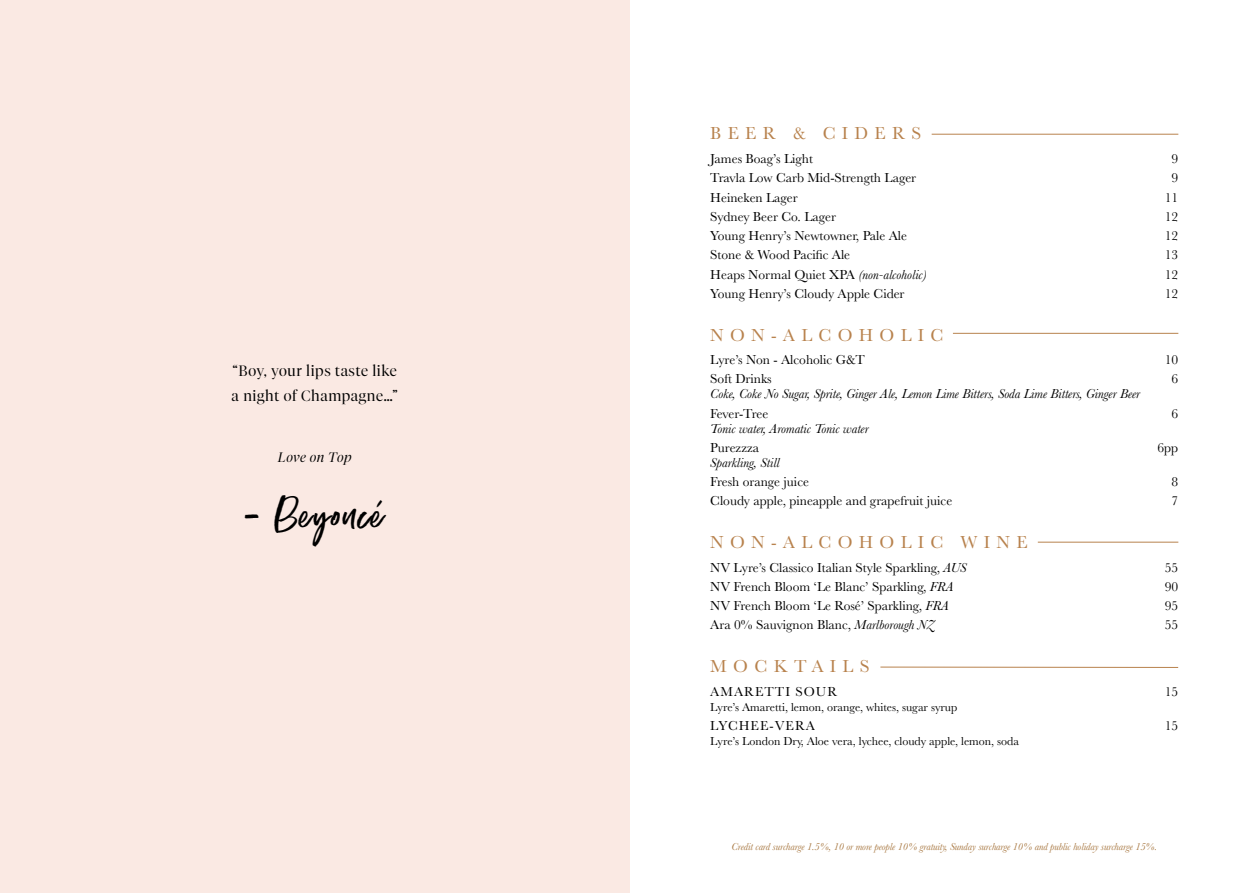
<style>
.page{position:relative;width:1259px;height:893px;background:#fff}
.page>*{position:absolute;margin:0;border:0;box-sizing:border-box;transform-origin:0 0}
.t1{font:41.85px "Moonstone";letter-spacing:.04em;color:#000}
.t2{font:18px "Baskerville";letter-spacing:.35em;color:#b8824d}
.t3{font:300 15px/25.5px "Tiempos Fine";letter-spacing:.04em;color:#000}
.t4{font:italic 300 13.65px "Tiempos Fine";letter-spacing:.04em;color:#000}
.t5{font:13.5px "Baskerville";color:#000}
.t6{font:italic 13.5px "Baskerville";color:#000}
.t7{font:13.5px "Baskerville";letter-spacing:.075em;color:#000}
.t8{font:12px "Baskerville";color:#000}
.t9{font:italic 10.5px "Baskerville";letter-spacing:-.01em;color:#a7763f}
.s1{font-style:italic}
</style>
<div class="page">
<div style="left:0;top:0;width:629px;height:893px;background:#fae9e3"></div>
<hr style="left:931px;top:134px;width:247px;height:1px;background:#b8824d">
<hr style="left:953px;top:333px;width:225px;height:1px;background:#b8824d">
<hr style="left:1037px;top:542px;width:141px;height:1px;background:#b8824d">
<hr style="left:880px;top:667px;width:298px;height:1px;background:#b8824d">
<p class="t3" style="left:232px;top:358px;width:168px">“Boy, your lips taste like a night of Champagne…”</p>
<p class="t4" style="left:278px;top:449px;width:75px">Love on Top</p>
<h1 class="t1" style="left:245px;top:488px;width:141px">- Beyoncé</h1>
<h2 class="t2" style="left:710px;top:122px;width:212px">BEER &amp; CIDERS</h2>
<p class="t5" style="left:710px;top:150px;width:104px">James Boag’s Light</p>
<p class="t5" style="left:1171px;top:150px;width:8px">9</p>
<p class="t5" style="left:710px;top:169px;width:207px">Travla Low Carb Mid-Strength Lager</p>
<p class="t5" style="left:1171px;top:169px;width:8px">9</p>
<p class="t5" style="left:710px;top:189px;width:89px">Heineken Lager</p>
<p class="t5" style="left:1164px;top:189px;width:15px">11</p>
<p class="t5" style="left:710px;top:208px;width:127px">Sydney Beer Co. Lager</p>
<p class="t5" style="left:1164px;top:208px;width:15px">12</p>
<p class="t5" style="left:710px;top:227px;width:198px">Young Henry’s Newtowner, Pale Ale</p>
<p class="t5" style="left:1164px;top:227px;width:15px">12</p>
<p class="t5" style="left:710px;top:246px;width:141px">Stone &amp; Wood Pacific Ale</p>
<p class="t5" style="left:1164px;top:246px;width:15px">13</p>
<p class="t5" style="left:710px;top:266px;width:218px">Heaps Normal Quiet XPA <span class="s1">(non-alcoholic)</span></p>
<p class="t5" style="left:1164px;top:266px;width:15px">12</p>
<p class="t5" style="left:710px;top:285px;width:196px">Young Henry’s Cloudy Apple Cider</p>
<p class="t5" style="left:1164px;top:285px;width:15px">12</p>
<h2 class="t2" style="left:710px;top:323px;width:235px">NON-ALCOHOLIC</h2>
<p class="t5" style="left:710px;top:351px;width:156px">Lyre’s Non - Alcoholic G&amp;T</p>
<p class="t5" style="left:1164px;top:351px;width:15px">10</p>
<p class="t5" style="left:710px;top:370px;width:63px">Soft Drinks</p>
<p class="t5" style="left:1171px;top:370px;width:8px">6</p>
<p class="t6" style="left:710px;top:385px;width:431px">Coke, Coke No Sugar, Sprite, Ginger Ale, Lemon Lime Bitters, Soda Lime Bitters, Ginger Beer</p>
<p class="t5" style="left:710px;top:405px;width:59px">Fever-Tree</p>
<p class="t5" style="left:1171px;top:405px;width:8px">6</p>
<p class="t6" style="left:710px;top:419px;width:160px">Tonic water, Aromatic Tonic water</p>
<p class="t5" style="left:710px;top:439px;width:50px">Purezzza</p>
<p class="t5" style="left:1157px;top:439px;width:22px">6pp</p>
<p class="t6" style="left:710px;top:453px;width:71px">Sparkling, Still</p>
<p class="t5" style="left:710px;top:473px;width:100px">Fresh orange juice</p>
<p class="t5" style="left:1171px;top:473px;width:8px">8</p>
<p class="t5" style="left:710px;top:492px;width:243px">Cloudy apple, pineapple and grapefruit juice</p>
<p class="t5" style="left:1171px;top:492px;width:8px">7</p>
<h2 class="t2" style="left:710px;top:531px;width:319px">NON-ALCOHOLIC WINE</h2>
<p class="t5" style="left:710px;top:559px;width:258px">NV Lyre’s Classico Italian Style Sparkling, <span class="s1">AUS</span></p>
<p class="t5" style="left:1164px;top:559px;width:15px">55</p>
<p class="t5" style="left:710px;top:578px;width:245px">NV French Bloom ‘Le Blanc’ Sparkling, <span class="s1">FRA</span></p>
<p class="t5" style="left:1164px;top:578px;width:15px">90</p>
<p class="t5" style="left:710px;top:597px;width:240px">NV French Bloom ‘Le Rosé’ Sparkling, <span class="s1">FRA</span></p>
<p class="t5" style="left:1164px;top:597px;width:15px">95</p>
<p class="t5" style="left:710px;top:616px;width:226px">Ara 0% Sauvignon Blanc, <span class="s1">Marlborough NZ</span></p>
<p class="t5" style="left:1164px;top:616px;width:15px">55</p>
<h2 class="t2" style="left:710px;top:655px;width:161px">MOCKTAILS</h2>
<p class="t7" style="left:710px;top:683px;width:128px">AMARETTI SOUR</p>
<p class="t5" style="left:1164px;top:683px;width:15px">15</p>
<p class="t8" style="left:710px;top:699px;width:249px">Lyre’s Amaretti, lemon, orange, whites, sugar syrup</p>
<p class="t7" style="left:710px;top:717px;width:106px">LYCHEE-VERA</p>
<p class="t5" style="left:1164px;top:717px;width:15px">15</p>
<p class="t8" style="left:710px;top:733px;width:310px">Lyre’s London Dry, Aloe vera, lychee, cloudy apple, lemon, soda</p>
<p class="t9" style="left:731px;top:840px;width:427px">Credit card surcharge 1.5%, 10 or more people 10% gratuity, Sunday surcharge 10% and public holiday surcharge 15%.</p>
</div>
